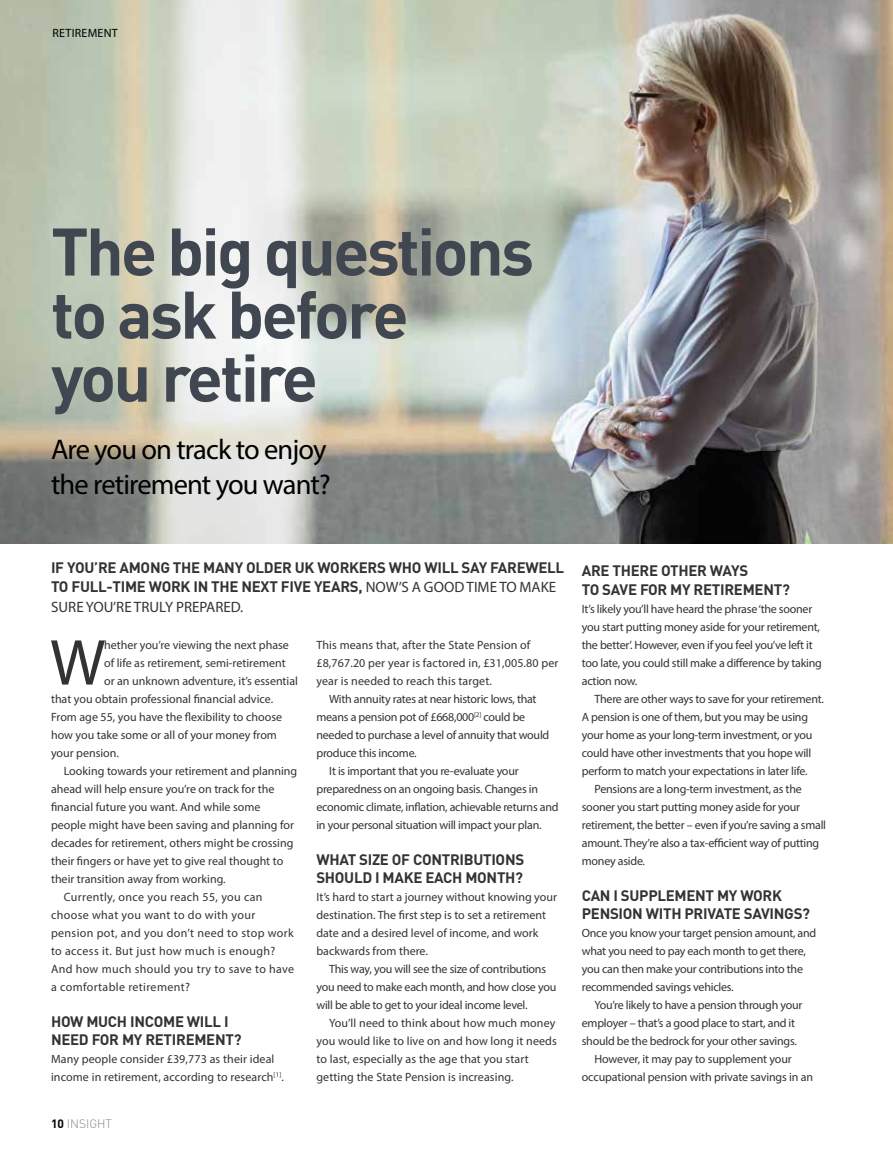
<style>
.page{position:relative;width:893px;height:1149px;background:#fff}
.page>*{position:absolute;margin:0;border:0;box-sizing:border-box;transform-origin:0 0}
.t1{font:700 66px/63px "DIN";letter-spacing:-.04em;color:#414750}
.t2{font:65.4px "Myriad Pro";color:#333332}
.t3{font:28.5px/34.5px "Myriad Pro";letter-spacing:-.03em;color:#000}
.t4{font:700 15px/18px "DIN";letter-spacing:-.02em;color:#333332}
.t5{font:15px "Myriad Pro";color:#333332}
.t6{font:12px/18px "Myriad Pro";letter-spacing:-.015em;color:#333332}
.t7{font:12px/18px "Myriad Pro";letter-spacing:.01em;color:#333332}
.t8{font:12px "Myriad Pro";letter-spacing:.03em;color:#333332}
.t9{font:12px "Myriad Pro";letter-spacing:.02em;color:#000}
.t10{font:300 12px "DIN";color:#878787}
.s1{font-family:"Myriad Pro";font-weight:400}
.s2{font-weight:700;color:#000}
</style>
<div class="page">
<img style="left:0;top:0;width:893px;height:543px">
<p class="t9" style="left:53px;top:26px;width:67px">RETIREMENT</p>
<h1 class="t1" style="left:51px;top:217px;width:485px">The big questions to ask before<br>you retire</h1>
<h3 class="t3" style="left:51px;top:432px;width:281px">Are you on track to enjoy the retirement you want?</h3>
<p class="t4" style="left:51px;top:556px;width:515px;line-height:19.5px">IF YOU’RE AMONG THE MANY OLDER UK WORKERS WHO WILL SAY FAREWELL<br>TO FULL-TIME WORK IN THE NEXT FIVE YEARS, <span class="s1">NOW’S A GOOD TIME TO MAKE</span></p>
<p class="t5" style="left:51px;top:597px;width:194px">SURE YOU’RE TRULY PREPARED.</p>
<h2 class="t2" style="left:50px;top:622px;width:57px">W</h2>
<p class="t6" style="left:104px;top:635px;width:186px">hether you’re viewing the next phase</p>
<p class="t7" style="left:316px;top:635px;width:216px">This means that, after the State Pension of</p>
<p class="t7" style="left:316px;top:653px;width:244px">£8,767.20 per year is factored in, £31,005.80 per</p>
<p class="t7" style="left:316px;top:671px;width:177px">year is needed to reach this target.</p>
<p class="t6" style="left:329px;top:689px;width:209px">With annuity rates at near historic lows, that</p>
<p class="t6" style="left:316px;top:707px;width:210px">means a pension pot of £668,000<sup>[2]</sup> could be</p>
<p class="t6" style="left:316px;top:725px;width:234px">needed to purchase a level of annuity that would</p>
<p class="t6" style="left:316px;top:743px;width:102px">produce this income.</p>
<p class="t6" style="left:329px;top:761px;width:191px">It is important that you re-evaluate your</p>
<p class="t6" style="left:316px;top:779px;width:223px">preparedness on an ongoing basis. Changes in</p>
<p class="t6" style="left:316px;top:797px;width:244px">economic climate, inflation, achievable returns and</p>
<p class="t6" style="left:316px;top:815px;width:227px">in your personal situation will impact your plan.</p>
<p class="t4" style="left:316px;top:849px;width:209px">WHAT SIZE OF CONTRIBUTIONS<br>SHOULD I MAKE EACH MONTH?</p>
<p class="t6" style="left:316px;top:887px;width:242px">It’s hard to start a journey without knowing your destination. The first step is to set a retirement date and a desired level of income, and work backwards from there.</p>
<p class="t6" style="left:316px;top:959px;width:241px;text-indent:13px">This way, you will see the size of contributions you need to make each month, and how close you will be able to get to your ideal income level.</p>
<p class="t7" style="left:316px;top:1013px;width:242px;text-indent:13px">You’ll need to think about how much money you would like to live on and how long it needs to last, especially as the age that you start getting the State Pension is increasing.</p>
<p class="t6" style="left:104px;top:653px;width:183px">of life as retirement, semi-retirement</p>
<p class="t6" style="left:104px;top:671px;width:195px">or an unknown adventure, it’s essential</p>
<p class="t6" style="left:51px;top:689px;width:224px">that you obtain professional financial advice.</p>
<p class="t6" style="left:51px;top:707px;width:233px">From age 55, you have the flexibility to choose</p>
<p class="t6" style="left:51px;top:725px;width:227px">how you take some or all of your money from</p>
<p class="t6" style="left:51px;top:743px;width:69px">your pension.</p>
<p class="t6" style="left:64px;top:761px;width:235px">Looking towards your retirement and planning</p>
<p class="t6" style="left:51px;top:779px;width:225px">ahead will help ensure you’re on track for the</p>
<p class="t6" style="left:51px;top:797px;width:211px">financial future you want. And while some</p>
<p class="t6" style="left:51px;top:815px;width:244px">people might have been saving and planning for</p>
<p class="t6" style="left:51px;top:833px;width:244px">decades for retirement, others might be crossing</p>
<p class="t6" style="left:51px;top:851px;width:234px">their fingers or have yet to give real thought to</p>
<p class="t6" style="left:51px;top:869px;width:176px">their transition away from working.</p>
<p class="t8" style="left:64px;top:889px;width:200px">Currently, once you reach 55, you can</p>
<p class="t8" style="left:51px;top:907px;width:206px">choose what you want to do with your</p>
<p class="t8" style="left:51px;top:925px;width:244px">pension pot, and you don’t need to stop work</p>
<p class="t8" style="left:51px;top:943px;width:226px">to access it. But just how much is enough?</p>
<p class="t8" style="left:51px;top:961px;width:245px">And how much should you try to save to have</p>
<p class="t8" style="left:51px;top:979px;width:140px">a comfortable retirement?</p>
<p class="t4" style="left:51px;top:1011px;width:192px">HOW MUCH INCOME WILL I<br>NEED FOR MY RETIREMENT?</p>
<p class="t7" style="left:51px;top:1049px;width:234px">Many people consider £39,773 as their ideal income in retirement, according to research<sup>[1]</sup>.</p>
<p class="t10" style="left:51px;top:1116px;width:62px"><span class="s2">10</span> INSIGHT</p>
<p class="t4" style="left:582px;top:561px;width:210px">ARE THERE OTHER WAYS<br>TO SAVE FOR MY RETIREMENT?</p>
<p class="t6" style="left:582px;top:599px;width:242px">It’s likely you’ll have heard the phrase ‘the sooner you start putting money aside for your retirement, the better’. However, even if you feel you’ve left it too late, you could still make a difference by taking action now.</p>
<p class="t6" style="left:595px;top:689px;width:231px">There are other ways to save for your retirement.</p>
<p class="t6" style="left:582px;top:707px;width:228px">A pension is one of them, but you may be using</p>
<p class="t6" style="left:582px;top:725px;width:232px">your home as your long-term investment, or you</p>
<p class="t6" style="left:582px;top:743px;width:231px">could have other investments that you hope will</p>
<p class="t6" style="left:582px;top:761px;width:227px">perform to match your expectations in later life.</p>
<p class="t6" style="left:595px;top:779px;width:209px">Pensions are a long-term investment, as the</p>
<p class="t6" style="left:582px;top:797px;width:220px">sooner you start putting money aside for your</p>
<p class="t6" style="left:582px;top:815px;width:246px">retirement, the better – even if you’re saving a small</p>
<p class="t6" style="left:582px;top:833px;width:239px">amount. They’re also a tax-efficient way of putting</p>
<p class="t6" style="left:582px;top:851px;width:65px">money aside.</p>
<p class="t4" style="left:582px;top:885px;width:230px">CAN I SUPPLEMENT MY WORK<br>PENSION WITH PRIVATE SAVINGS?</p>
<p class="t6" style="left:582px;top:923px;width:236px">Once you know your target pension amount, and what you need to pay each month to get there, you can then make your contributions into the recommended savings vehicles.</p>
<p class="t6" style="left:595px;top:995px;width:209px">You’re likely to have a pension through your</p>
<p class="t6" style="left:582px;top:1013px;width:215px">employer – that’s a good place to start, and it</p>
<p class="t6" style="left:582px;top:1031px;width:217px">should be the bedrock for your other savings.</p>
<p class="t6" style="left:595px;top:1049px;width:199px">However, it may pay to supplement your</p>
<p class="t6" style="left:582px;top:1067px;width:233px">occupational pension with private savings in an</p>
</div>
